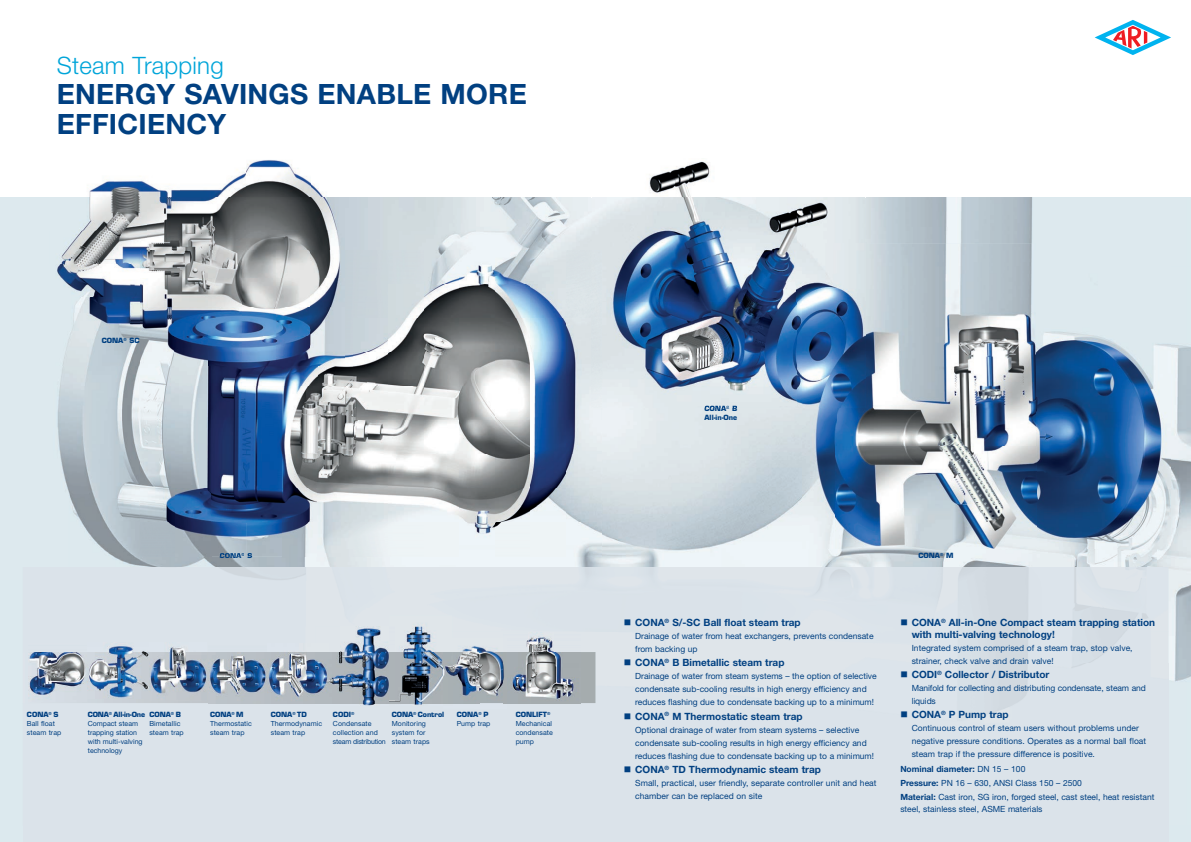
<style>
.page{position:relative;width:1191px;height:842px;background:#fff}
.page>*{position:absolute;margin:0;border:0;box-sizing:border-box;transform-origin:0 0}
.t1{font:700 28px/30px "Helvetica Neue LT Pro";letter-spacing:.01em;color:#014081}
.t2{font:300 24px "Helvetica Neue LT Pro";letter-spacing:.01em;color:#00a5d9}
.t3{font:700 10px/11.5px "Helvetica Neue LT Pro";color:#014081}
.t4{font:8.5px/13px "Helvetica Neue LT Pro";color:#014081}
.t5{font:7px/9px "Helvetica Neue LT Pro";letter-spacing:.01em;color:#014081}
.t6{font:700 7px/9px "Eurostile LT Std";color:#014081}
.t7{font:700 7px "Eurostile LT Std";letter-spacing:-.02em;color:#014081}
.s1{font-weight:700}
</style>
<div class="page">
<div style="left:0;top:197px;width:69px;height:384px;background:#dde9ee"></div>
<img style="left:344px;top:197px;width:248px;height:155px">
<img style="left:797px;top:197px;width:394px;height:70px">
<img style="left:1156px;top:266px;width:35px;height:560px">
<img style="left:69px;top:365px;width:106px;height:202px">
<img style="left:596px;top:407px;width:209px;height:160px">
<img style="left:175px;top:557px;width:421px;height:10px">
<img style="left:805px;top:549px;width:351px;height:18px">
<div style="left:23px;top:826px;width:1145px;height:16px;background:#dbe3ea"></div>
<img style="left:389px;top:615px;width:63px;height:24px">
<img style="left:649px;top:161px;width:61px;height:36px">
<img style="left:592px;top:197px;width:205px;height:105px">
<img style="left:797px;top:267px;width:5px;height:140px">
<img style="left:602px;top:302px;width:195px;height:105px">
<svg style="left:705px;top:406px;width:32px;height:5px"></svg>
<img style="left:503px;top:633px;width:77px;height:6px">
<img style="left:836px;top:244px;width:334px;height:305px">
<img style="left:802px;top:407px;width:34px;height:142px">
<img style="left:802px;top:244px;width:63px;height:163px">
<img style="left:49px;top:160px;width:295px;height:71px">
<img style="left:49px;top:231px;width:98px;height:33px">
<img style="left:147px;top:231px;width:197px;height:19px">
<img style="left:49px;top:264px;width:91px;height:101px">
<img style="left:140px;top:365px;width:178px;height:21px">
<img style="left:318px;top:352px;width:274px;height:34px">
<img style="left:140px;top:386px;width:462px;height:171px">
<img style="left:592px;top:250px;width:10px;height:157px">
<svg style="left:220px;top:553px;width:32px;height:5px"></svg>
<img style="left:140px;top:250px;width:204px;height:115px">
<img style="left:316px;top:626px;width:78px;height:13px">
<img style="left:23px;top:639px;width:572px;height:67px">
<svg style="left:1094px;top:20px;width:77px;height:35px"></svg>
<h2 class="t2" style="left:57px;top:51px;width:168px">Steam Trapping</h2>
<h1 class="t1" style="left:57px;top:78px;width:472px">ENERGY SAVINGS ENABLE MORE<br>EFFICIENCY</h1>
<p class="t6" style="left:102px;top:336px;width:39px">CONA<sup>®</sup> SC</p>
<p class="t6" style="left:220px;top:551px;width:34px">CONA<sup>®</sup> S</p>
<p class="t6" style="left:27px;top:710px;width:33px">CONA<sup>®</sup> S</p>
<p class="t5" style="left:27px;top:719px;width:36px">Ball float steam trap</p>
<p class="t7" style="left:88px;top:710px;width:59px">CONA<sup>®</sup> All-in-One</p>
<p class="t5" style="left:88px;top:719px;width:56px">Compact steam trapping station with multi-valving technology</p>
<p class="t6" style="left:149px;top:710px;width:33px">CONA<sup>®</sup> B</p>
<p class="t5" style="left:149px;top:719px;width:36px">Bimetallic steam trap</p>
<p class="t6" style="left:210px;top:710px;width:35px">CONA<sup>®</sup> M</p>
<p class="t5" style="left:210px;top:719px;width:43px">Thermostatic steam trap</p>
<p class="t6" style="left:271px;top:710px;width:38px">CONA<sup>®</sup> TD</p>
<p class="t5" style="left:271px;top:719px;width:53px">Thermodynamic steam trap</p>
<p class="t6" style="left:333px;top:710px;width:23px">CODI<sup>®</sup></p>
<p class="t5" style="left:333px;top:719px;width:54px">Condensate collection and steam distribution</p>
<p class="t6" style="left:392px;top:710px;width:54px">CONA<sup>®</sup> Control</p>
<p class="t5" style="left:392px;top:719px;width:39px">Monitoring system for steam traps</p>
<p class="t6" style="left:457px;top:710px;width:33px">CONA <sup>®</sup> P</p>
<p class="t5" style="left:457px;top:719px;width:35px">Pump trap</p>
<p class="t6" style="left:515px;top:710px;width:36px">CONLIFT <sup>®</sup></p>
<p class="t5" style="left:515px;top:719px;width:39px">Mechanical condensate pump</p>
<p class="t6" style="left:704px;top:404px;width:34px">CONA<sup>®</sup> B<br>All-in-One</p>
<p class="t6" style="left:918px;top:551px;width:37px">CONA<sup>®</sup> M</p>
<p class="t3" style="left:624px;top:616px;width:178px">■ CONA<sup>®</sup> S/-SC Ball float steam trap</p>
<p class="t4" style="left:635px;top:629px;width:240px">Drainage of water from heat exchangers, prevents condensate from backing up</p>
<p class="t3" style="left:624px;top:657px;width:162px">■ CONA<sup>®</sup> B Bimetallic steam trap</p>
<p class="t4" style="left:635px;top:670px;width:243px">Drainage of water from steam systems – the option of selective condensate sub-cooling results in high energy efficiency and reduces flashing due to condensate backing up to a minimum!</p>
<p class="t3" style="left:624px;top:710px;width:180px">■ CONA<sup>®</sup> M Thermostatic steam trap</p>
<p class="t4" style="left:635px;top:723px;width:240px">Optional drainage of water from steam systems – selective condensate sub-cooling results in high energy efficiency and reduces flashing due to condensate backing up to a minimum!</p>
<p class="t3" style="left:624px;top:763px;width:199px">■ CONA<sup>®</sup> TD Thermodynamic steam trap</p>
<p class="t4" style="left:635px;top:776px;width:243px">Small, practical, user friendly, separate controller unit and heat chamber can be replaced on site</p>
<p class="t3" style="left:911px;top:616px;width:245px;text-indent:-11px">■ CONA<sup>®</sup> All-in-One Compact steam trapping station with multi-valving technology!</p>
<p class="t4" style="left:911px;top:641px;width:222px">Integrated system comprised of a steam trap, stop valve, strainer, check valve and drain valve!</p>
<p class="t3" style="left:900px;top:668px;width:151px">■ CODI<sup>®</sup> Collector / Distributor</p>
<p class="t4" style="left:911px;top:681px;width:236px">Manifold for collecting and distributing condensate, steam and liquids</p>
<p class="t3" style="left:900px;top:709px;width:110px">■ CONA<sup>®</sup> P Pump trap</p>
<p class="t4" style="left:911px;top:721px;width:236px">Continuous control of steam users without problems under negative pressure conditions. Operates as a normal ball float steam trap if the pressure difference is positive.</p>
<p class="t4" style="left:900px;top:761px;width:256px;line-height:14.3px"><span class="s1">Nominal diameter:</span> DN 15 – 100<br><span class="s1">Pressure:</span> PN 16 – 630, ANSI Class 150 – 2500<br><span class="s1">Material:</span> Cast iron, SG iron, forged steel, cast steel, heat resistant</p>
<p class="t4" style="left:900px;top:802px;width:144px">steel, stainless steel, ASME materials</p>
</div>
